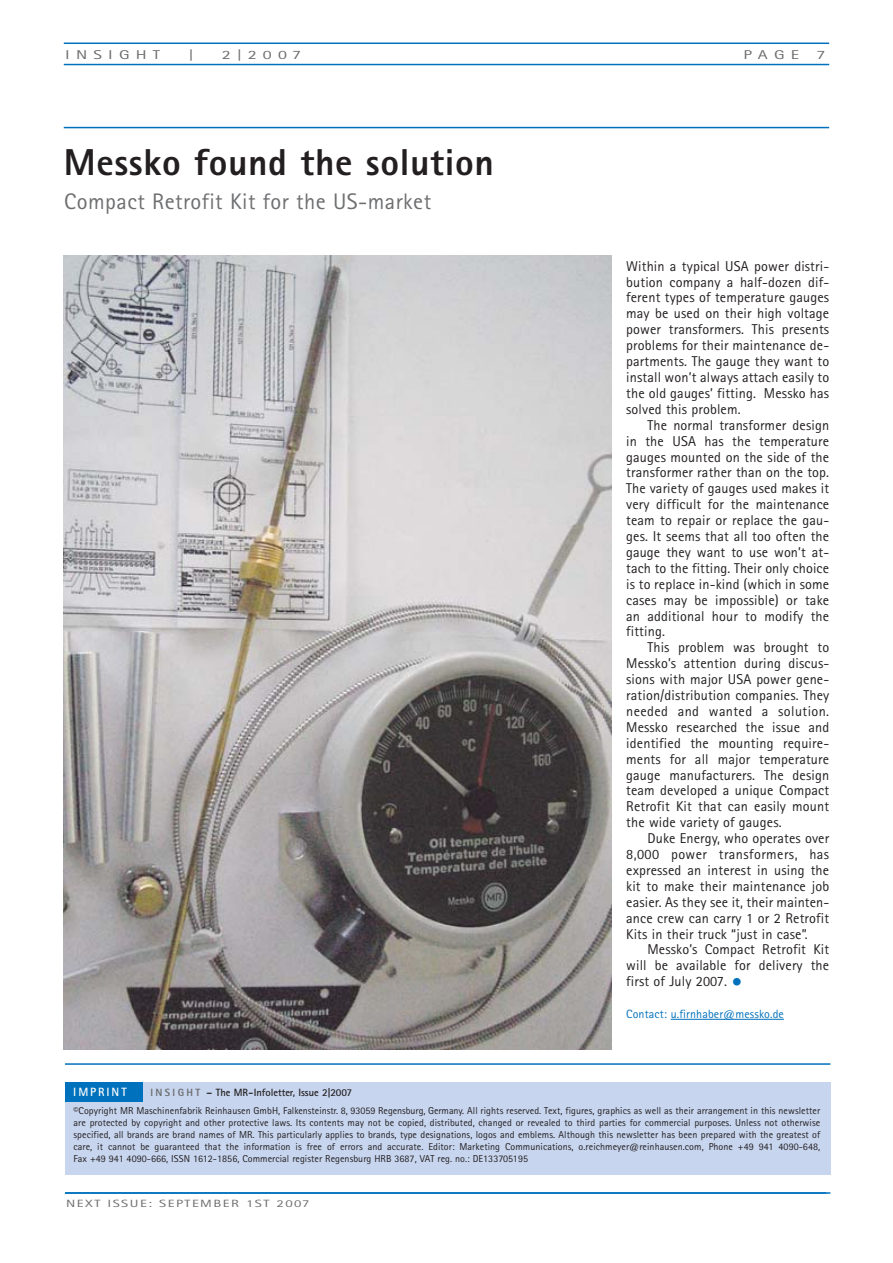
<style>
.page{position:relative;width:893px;height:1263px;background:#fff}
.page>*{position:absolute;margin:0;border:0;box-sizing:border-box;transform-origin:0 0}
.t1{font:800 37.5px "Rotis Sans Serif";letter-spacing:.015em;color:#231f20}
.t2{font:22.5px "Rotis Sans Serif";letter-spacing:.02em;color:#6d6e70}
.t3{font:14.25px/15.9px "Rotis Sans Serif";letter-spacing:.01em;color:#231f20;text-align:justify}
.t4{font:12.75px "Rotis Sans Serif";letter-spacing:.345em;color:#6d6e70;scale:1.4 1}
.t5{font:12px "Rotis Sans Serif";letter-spacing:.01em;color:#0071bc}
.t6{font:700 12px "Rotis Sans Serif";letter-spacing:.16em;color:#fff}
.t7{font:700 10.5px "Rotis Sans Serif";letter-spacing:-.005em;color:#231f20}
.t8{font:10.5px "Rotis Sans Serif";letter-spacing:.1em;color:#6d6e70;scale:1.4 1}
.t9{font:10.05px/12px "Rotis Sans Serif";letter-spacing:.005em;color:#231f20;text-align:justify}
.s1{font-weight:800;font-size:21px;color:#0071bc}
.s2{font-weight:800;color:#6d6e70}
</style>
<div class="page">
<hr style="left:64px;top:43px;width:765px;height:1px;background:#0071bc">
<hr style="left:64px;top:64px;width:765px;height:1px;background:#0071bc">
<hr style="left:64px;top:127px;width:765px;height:1px;background:#0071bc">
<hr style="left:671px;top:1019px;width:113px;height:1px;background:#0071bc">
<img style="left:64px;top:255px;width:547px;height:795px">
<hr style="left:65px;top:1192px;width:765px;height:2px;background:#0071bc">
<hr style="left:65px;top:1063px;width:765px;height:2px;background:#0071bc">
<div style="left:65px;top:1082px;width:765px;height:92px;background:#c7d5ee"></div>
<div style="left:65px;top:1082px;width:78px;height:19px;background:#0071bc"></div>
<p class="t4" style="left:65px;top:50px;width:69px">INSIGHT</p>
<p class="t4" style="left:189px;top:50px;width:5px">|</p>
<p class="t4" style="left:222px;top:50px;width:58px">2|2007</p>
<p class="t4" style="left:744px;top:50px;width:41px">PAGE</p>
<p class="t4" style="left:816px;top:50px;width:8px">7</p>
<h1 class="t1" style="left:64px;top:149px;width:432px">Messko found the solution</h1>
<h2 class="t2" style="left:64px;top:193px;width:368px">Compact Retrofit Kit for the US-market</h2>
<p class="t3" style="left:626px;top:259px;width:204px">Within a typical USA power distri&shy;bution company a half-dozen dif&shy;ferent types of temperature gauges may be used on their high voltage power transformers. This presents problems for their maintenance de&shy;partments. The gauge they want to install won’t always attach easily to the old gauges’ fitting. Messko has solved this problem.</p>
<p class="t3" style="left:626px;top:418px;width:204px;text-indent:21px">The normal transformer design in the USA has the temperature gauges mounted on the side of the transformer rather than on the top.<br>The variety of gauges used makes it very difficult for the maintenance team to repair or replace the gau&shy;ges. It seems that all too often the gauge they want to use won’t at&shy;tach to the fitting. Their only choice is to replace in-kind (which in some cases may be impossible) or take an additional hour to modify the fitting.</p>
<p class="t3" style="left:626px;top:641px;width:205px;text-indent:21px">This problem was brought to Messko’s attention during discus&shy;sions with major USA power gene&shy;ration/distribution companies. They needed and wanted a solution.<br>Messko researched the issue and identified the mounting require&shy;ments for all major temperature gauge manufacturers. The design team developed a unique Compact Retrofit Kit that can easily mount the wide variety of gauges.</p>
<p class="t3" style="left:626px;top:832px;width:205px;text-indent:21px">Duke Energy, who operates over 8,000 power transformers, has expressed an interest in using the kit to make their maintenance job easier. As they see it, their mainten - ance crew can carry 1 or 2 Retrofit Kits in their truck “just in case”.</p>
<p class="t3" style="left:626px;top:943px;width:204px;text-indent:21px">Messko’s Compact Retrofit Kit will be available for delivery the first of July 2007. <span class="s1">•</span></p>
<p class="t5" style="left:626px;top:1010px;width:159px">Contact: u.firnhaber@messko.de</p>
<p class="t6" style="left:73px;top:1088px;width:55px">IMPRINT</p>
<p class="t7" style="left:150px;top:1089px;width:203px"><span class="s2">I N S I G H T</span> – The MR-Infoletter, Issue 2|2007</p>
<p class="t9" style="left:74px;top:1106px;width:748px">©Copyright MR Maschinenfabrik Reinhausen GmbH, Falkensteinstr. 8, 93059 Regensburg, Germany. All rights reserved. Text, figures, graphics as well as their arrangement in this newsletter are protected by copyright and other protective laws. Its contents may not be copied, distributed, changed or revealed to third parties for commercial purposes. Unless not otherwise specified, all brands are brand names of MR. This particularly applies to brands, type designations, logos and emblems. Although this newsletter has been prepared with the greatest of care, it cannot be guaranteed that the information is free of errors and accurate. Editor: Marketing Communications, o.reichmeyer@reinhausen.com, Phone +49 941 4090-648, Fax +49 941 4090-666, ISSN 1612-1856, Commercial register Regensburg HRB 3687, VAT reg. no.: DE133705195</p>
<p class="t8" style="left:66px;top:1200px;width:175px">NEXT ISSUE: SEPTEMBER 1ST 2007</p>
</div>
